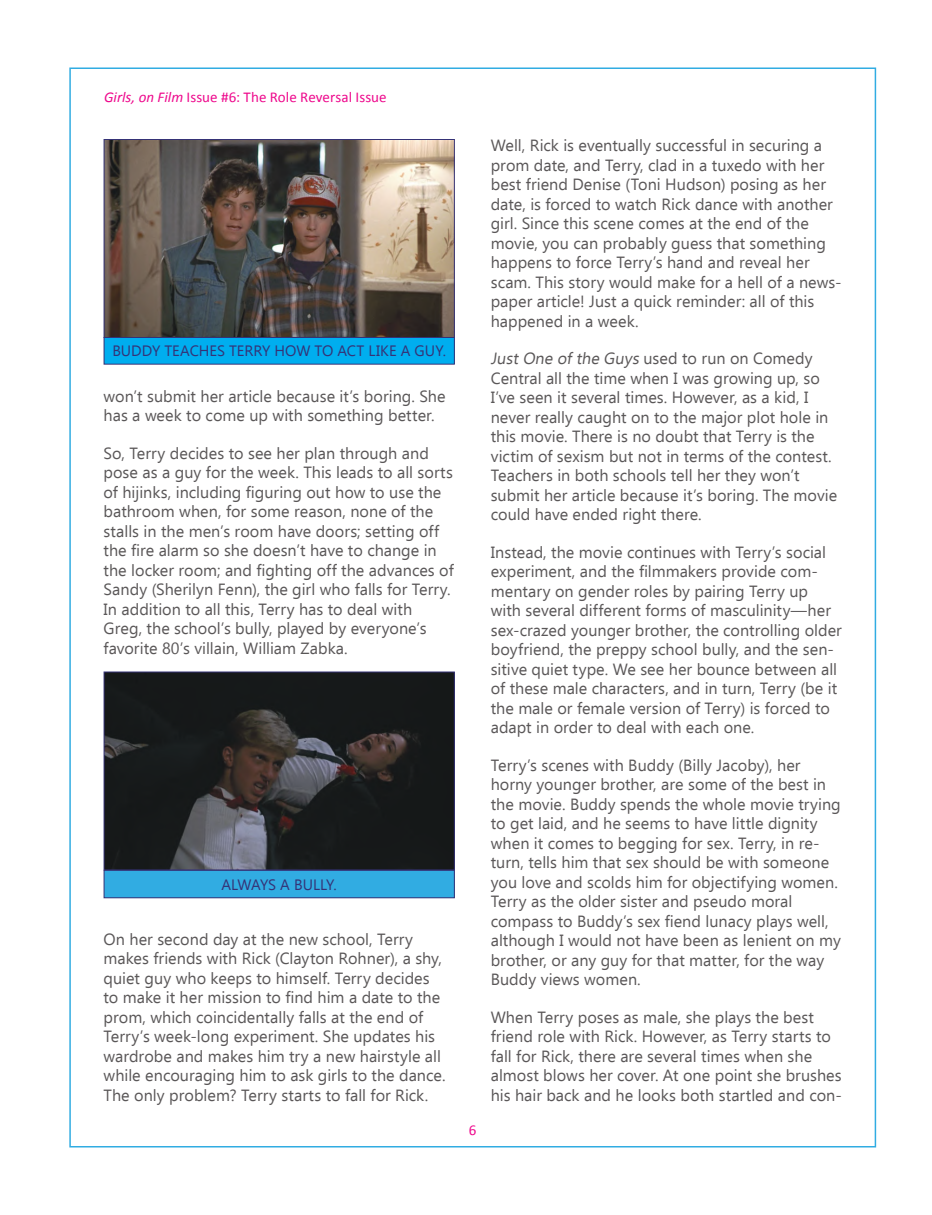
<style>
.page{position:relative;width:932px;height:1215px;background:#fff}
.page>*{position:absolute;margin:0;border:0;box-sizing:border-box;transform-origin:0 0}
.t1{font:16.2px/19.5px "Ebrima";color:#5a5758}
.t2{font:15px "Ebrima";color:#353276}
.t3{font:15px "Calibri";letter-spacing:.005em;color:#ee088c}
.s1{font-style:italic}
</style>
<div class="page">
<img style="left:106px;top:141px;width:346px;height:195px">
<div style="left:104px;top:139px;width:350px;height:199px;border:1px solid #353276"></div>
<div style="left:104px;top:338px;width:350px;height:26px;background:#00aeef"></div>
<div style="left:104px;top:337px;width:350px;height:28px;border:1px solid #353276"></div>
<img style="left:106px;top:674px;width:346px;height:194px">
<div style="left:104px;top:672px;width:350px;height:198px;border:1px solid #353276"></div>
<div style="left:104px;top:870px;width:350px;height:28px;background:#31ace2"></div>
<div style="left:104px;top:870px;width:350px;height:28px;border:1px solid #353276"></div>
<p class="t3" style="left:104px;top:87px;width:284px"><span class="s1">Girls, on Film</span> Issue #6: The Role Reversal Issue</p>
<p class="t2" style="left:112px;top:340px;width:20px">Buddy</p>
<p class="t2" style="left:164px;top:340px;width:10px">teaches</p>
<p class="t2" style="left:229px;top:340px;width:17px">Terry</p>
<p class="t2" style="left:274px;top:340px;width:13px">how</p>
<p class="t2" style="left:314px;top:340px;width:33px">to act</p>
<p class="t2" style="left:368px;top:340px;width:8px">like</p>
<p class="t2" style="left:401px;top:340px;width:47px">aguy.</p>
<p class="t1" style="left:104px;top:386px;width:343px">won’t submit her article because it’s boring. She has a week to come up with something better.</p>
<p class="t1" style="left:104px;top:443px;width:352px">So, Terry decides to see her plan through and pose as a guy for the week. This leads to all sorts of hijinks, including figuring out how to use the bathroom when, for some reason, none of the stalls in the men’s room have doors; setting off the fire alarm so she doesn’t have to change in the locker room; and fighting off the advances of Sandy (Sherilyn Fenn), the girl who falls for Terry.<br>In addition to all this, Terry has to deal with Greg, the school’s bully, played by everyone’s favorite 80’s villain, William Zabka.</p>
<p class="t2" style="left:221px;top:874px;width:117px">ALWAYS A BULLY.</p>
<p class="t1" style="left:104px;top:929px;width:343px">On her second day at the new school, Terry makes friends with Rick (Clayton Rohner), a shy, quiet guy who keeps to himself. Terry decides to make it her mission to find him a date to the prom, which coincidentally falls at the end of Terry’s week-long experiment. She updates his wardrobe and makes him try a new hairstyle all while encouraging him to ask girls to the dance.<br>The only problem? Terry starts to fall for Rick.</p>
<p class="t3" style="left:469px;top:1119px;width:9px">6</p>
<p class="t1" style="left:491px;top:136px;width:352px">Well, Rick is eventually successful in securing a prom date, and Terry, clad in a tuxedo with her best friend Denise (Toni Hudson) posing as her date, is forced to watch Rick dance with another girl. Since this scene comes at the end of the movie, you can probably guess that something happens to force Terry’s hand and reveal her scam. This story would make for a hell of a news&shy;paper article! Just a quick reminder: all of this happened in a week.</p>
<p class="t1" style="left:490px;top:349px;width:348px">Just One of the Guys used to run on Comedy Central all the time when I was growing up, so I’ve seen it several times. However, as a kid, I never really caught on to the major plot hole in this movie. There is no doubt that Terry is the victim of sexism but not in terms of the contest.<br>Teachers in both schools tell her they won’t submit her article because it’s boring. The movie could have ended right there.</p>
<p class="t1" style="left:491px;top:542px;width:352px">Instead, the movie continues with Terry’s social experiment, and the filmmakers provide com&shy;mentary on gender roles by pairing Terry up with several different forms of masculinity—her sex-crazed younger brother, the controlling older boyfriend, the preppy school bully, and the sen&shy;sitive quiet type. We see her bounce between all of these male characters, and in turn, Terry (be it the male or female version of Terry) is forced to adapt in order to deal with each one.</p>
<p class="t1" style="left:491px;top:755px;width:351px">Terry’s scenes with Buddy (Billy Jacoby), her horny younger brother, are some of the best in the movie. Buddy spends the whole movie trying to get laid, and he seems to have little dignity when it comes to begging for sex. Terry, in re&shy;turn, tells him that sex should be with someone you love and scolds him for objectifying women.<br>Terry as the older sister and pseudo moral compass to Buddy’s sex fiend lunacy plays well, although I would not have been as lenient on my brother, or any guy for that matter, for the way Buddy views women.</p>
<p class="t1" style="left:491px;top:1007px;width:352px">When Terry poses as male, she plays the best friend role with Rick. However, as Terry starts to fall for Rick, there are several times when she almost blows her cover. At one point she brushes his hair back and he looks both startled and con-</p>
</div>
